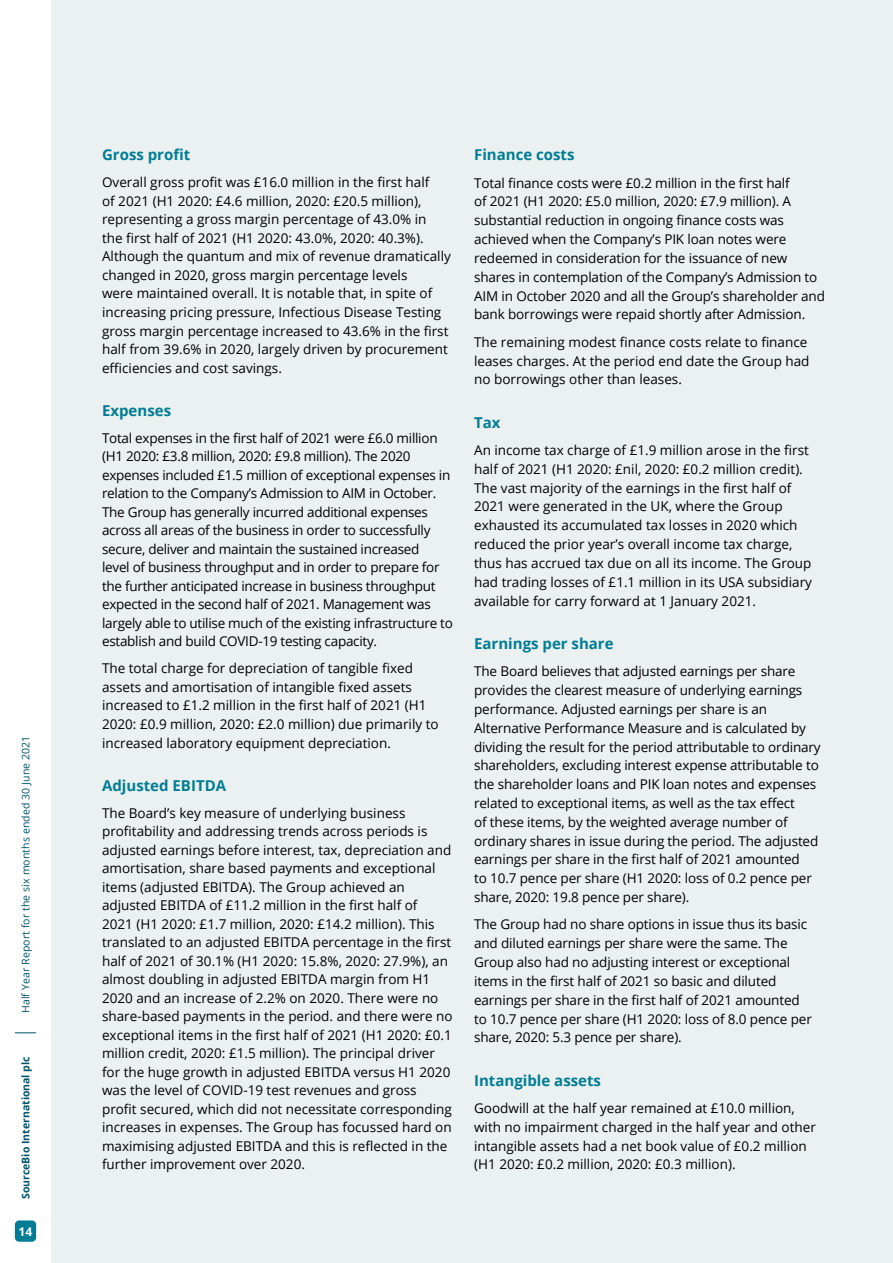
<style>
.page{position:relative;width:893px;height:1263px;background:#fff}
.page>*{position:absolute;margin:0;border:0;box-sizing:border-box;transform-origin:0 0}
.t1{font:700 15px "Open Sans";color:#007d94}
.t2{font:13.5px/18.8px "Open Sans";color:#000}
.t3{font:13.5px/18.5px "Open Sans";letter-spacing:-.02em;color:#000}
.t4{font:700 12px "Open Sans";color:#fff}
.t5{font:10.5px "Open Sans";letter-spacing:.01em;color:#005469}
.t6{font:700 10.5px "Open Sans";color:#005469}
</style>
<div class="page">
<div style="left:51px;top:0;width:842px;height:1263px;background:#ebf0f0"></div>
<div style="left:15px;top:1220px;width:21px;height:22px;background:#007d94;border-radius:4px"></div>
<svg style="left:15px;top:1032px;width:21px;height:1px"></svg>
<p class="t5" style="left:19px;top:1013px;width:279px;rotate:-90deg">Half Year Report for the six months ended 30 June 2021</p>
<p class="t6" style="left:18px;top:1199px;width:144px;rotate:-90deg">SourceBio International plc</p>
<p class="t4" style="left:19px;top:1223px;width:15px">14</p>
<p class="t1" style="left:102px;top:144px;width:90px">Gross profit</p>
<p class="t2" style="left:102px;top:173px;width:350px">Overall gross profit was £16.0 million in the first half<br>of 2021 (H1 2020: £4.6 million, 2020: £20.5 million), representing a gross margin percentage of 43.0% in<br>the first half of 2021 (H1 2020: 43.0%, 2020: 40.3%).<br>Although the quantum and mix of revenue dramatically changed in 2020, gross margin percentage levels<br>were maintained overall. It is notable that, in spite of increasing pricing pressure, Infectious Disease Testing gross margin percentage increased to 43.6% in the first half from 39.6% in 2020, largely driven by procurement efficiencies and cost savings.</p>
<p class="t1" style="left:102px;top:400px;width:71px">Expenses</p>
<p class="t3" style="left:102px;top:428px;width:352px">Total expenses in the first half of 2021 were £6.0 million (H1 2020: £3.8 million, 2020: £9.8 million). The 2020 expenses included £1.5 million of exceptional expenses in relation to the Company’s Admission to AIM in October.<br>The Group has generally incurred additional expenses across all areas of the business in order to successfully secure, deliver and maintain the sustained increased<br>level of business throughput and in order to prepare for the further anticipated increase in business throughput expected in the second half of 2021. Management was largely able to utilise much of the existing infrastructure to establish and build COVID-19 testing capacity.</p>
<p class="t2" style="left:102px;top:659px;width:338px">The total charge for depreciation of tangible fixed assets and amortisation of intangible fixed assets increased to £1.2 million in the first half of 2021 (H1<br>2020: £0.9 million, 2020: £2.0 million) due primarily to increased laboratory equipment depreciation.</p>
<p class="t1" style="left:102px;top:774px;width:126px">Adjusted EBITDA</p>
<p class="t2" style="left:102px;top:803px;width:352px">The Board’s key measure of underlying business profitability and addressing trends across periods is adjusted earnings before interest, tax, depreciation and amortisation, share based payments and exceptional items (adjusted EBITDA). The Group achieved an adjusted EBITDA of £11.2 million in the first half of<br>2021 (H1 2020: £1.7 million, 2020: £14.2 million). This translated to an adjusted EBITDA percentage in the first half of 2021 of 30.1% (H1 2020: 15.8%, 2020: 27.9%), an almost doubling in adjusted EBITDA margin from H1<br>2020 and an increase of 2.2% on 2020. There were no share-based payments in the period. and there were no exceptional items in the first half of 2021 (H1 2020: £0.1 million credit, 2020: £1.5 million). The principal driver for the huge growth in adjusted EBITDA versus H1 2020 was the level of COVID-19 test revenues and gross profit secured, which did not necessitate corresponding increases in expenses. The Group has focussed hard on maximising adjusted EBITDA and this is reflected in the further improvement over 2020.</p>
<p class="t1" style="left:474px;top:144px;width:102px">Finance costs</p>
<p class="t2" style="left:474px;top:173px;width:352px">Total finance costs were £0.2 million in the first half<br>of 2021 (H1 2020: £5.0 million, 2020: £7.9 million). A substantial reduction in ongoing finance costs was achieved when the Company’s PIK loan notes were redeemed in consideration for the issuance of new shares in contemplation of the Company’s Admission to AIM in October 2020 and all the Group’s shareholder and bank borrowings were repaid shortly after Admission.</p>
<p class="t2" style="left:474px;top:332px;width:337px">The remaining modest finance costs relate to finance leases charges. At the period end date the Group had no borrowings other than leases.</p>
<p class="t1" style="left:474px;top:412px;width:28px">Tax</p>
<p class="t2" style="left:474px;top:440px;width:339px">An income tax charge of £1.9 million arose in the first half of 2021 (H1 2020: £nil, 2020: £0.2 million credit).<br>The vast majority of the earnings in the first half of 2021 were generated in the UK, where the Group exhausted its accumulated tax losses in 2020 which reduced the prior year’s overall income tax charge, thus has accrued tax due on all its income. The Group had trading losses of £1.1 million in its USA subsidiary available for carry forward at 1 January 2021.</p>
<p class="t1" style="left:474px;top:633px;width:141px">Earnings per share</p>
<p class="t2" style="left:474px;top:662px;width:348px">The Board believes that adjusted earnings per share provides the clearest measure of underlying earnings performance. Adjusted earnings per share is an Alternative Performance Measure and is calculated by dividing the result for the period attributable to ordinary shareholders, excluding interest expense attributable to the shareholder loans and PIK loan notes and expenses related to exceptional items, as well as the tax effect<br>of these items, by the weighted average number of ordinary shares in issue during the period. The adjusted earnings per share in the first half of 2021 amounted<br>to 10.7 pence per share (H1 2020: loss of 0.2 pence per share, 2020: 19.8 pence per share).</p>
<p class="t2" style="left:474px;top:915px;width:339px">The Group had no share options in issue thus its basic and diluted earnings per share were the same. The Group also had no adjusting interest or exceptional items in the first half of 2021 so basic and diluted earnings per share in the first half of 2021 amounted to 10.7 pence per share (H1 2020: loss of 8.0 pence per share, 2020: 5.3 pence per share).</p>
<p class="t1" style="left:474px;top:1069px;width:128px">Intangible assets</p>
<p class="t2" style="left:474px;top:1098px;width:343px">Goodwill at the half year remained at £10.0 million, with no impairment charged in the half year and other intangible assets had a net book value of £0.2 million (H1 2020: £0.2 million, 2020: £0.3 million).</p>
</div>
